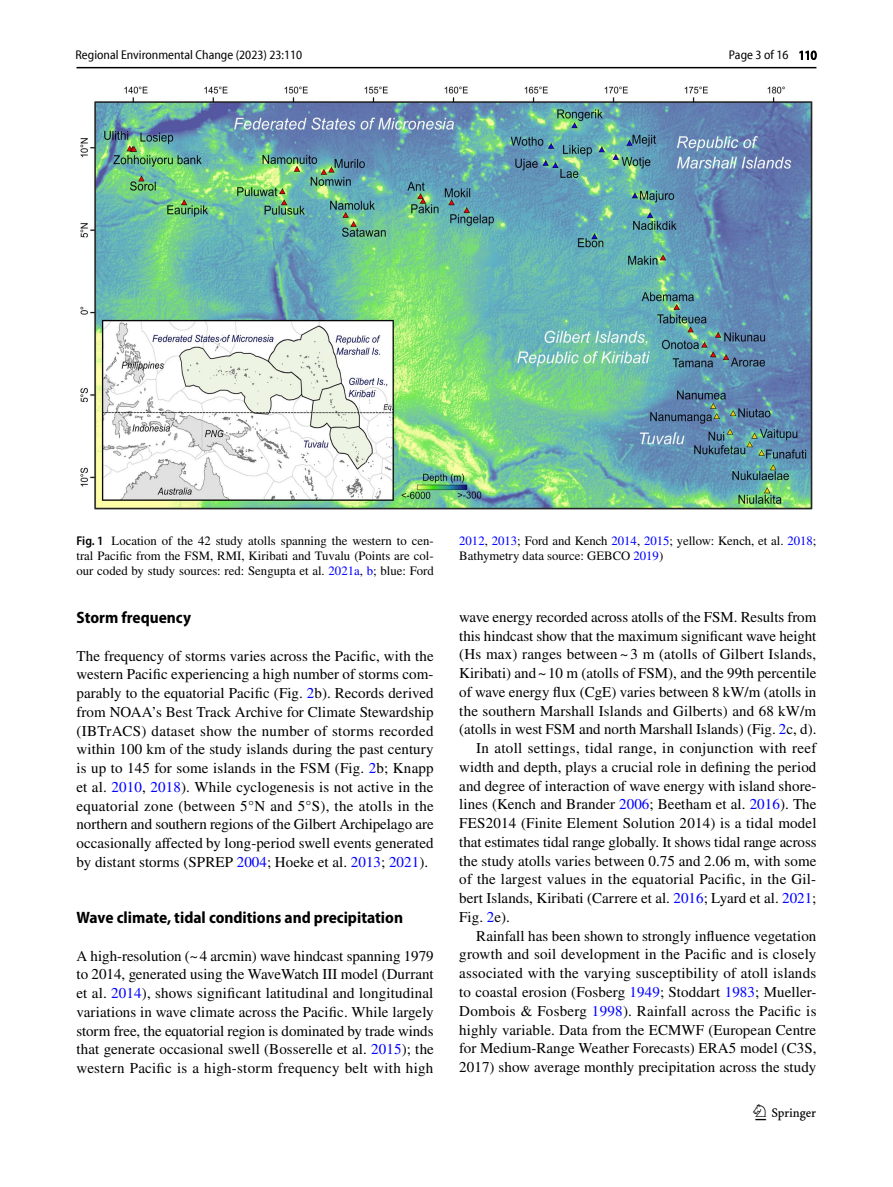
<style>
.page{position:relative;width:893px;height:1187px;background:#fff}
.page>*{position:absolute;margin:0;border:0;box-sizing:border-box;transform-origin:0 0}
.t1{font:22.5px "Springnew Regular 3";color:#000}
.t2{font:700 semi-condensed 16.5px "Myriad Pro";color:#000}
.t3{font:15px/18.8px "STIX";letter-spacing:.005em;color:#000;text-align:justify}
.t4{font:12.75px/15px "STIX";color:#000;text-align:justify}
.t5{font:semi-condensed 12.75px "Myriad Pro Unic";color:#000}
.s1{font-family:"Myriad Pro";font-weight:600;font-stretch:semi-condensed}
.s2{color:#00f}
</style>
<div class="page">
<hr style="left:77px;top:67px;width:739px;height:1px;background:#000">
<img style="left:81px;top:87px;width:731px;height:422px">
<p class="t5" style="left:76px;top:50px;width:228px">Regional Environmental Change (2023) 23:110</p>
<p class="t5" style="left:729px;top:50px;width:90px">Page 3 of 16 110</p>
<p class="t4" style="left:77px;top:533px;width:359px"><span class="s1">Fig. 1</span> Location of the 42 study atolls spanning the western to cen&shy;tral Pacific from the FSM, RMI, Kiribati and Tuvalu (Points are col&shy;our coded by study sources: red: Sengupta et al. <span class="s2">2021a</span>, <span class="s2">b</span>; blue: Ford</p>
<p class="t4" style="left:459px;top:533px;width:359px"><span class="s2">2012</span>, <span class="s2">2013</span>; Ford and Kench <span class="s2">2014</span>, <span class="s2">2015</span>; yellow: Kench, et al. <span class="s2">2018</span>;<br>Bathymetry data source: GEBCO <span class="s2">2019</span>)</p>
<p class="t2" style="left:77px;top:608px;width:116px">Storm frequency</p>
<p class="t3" style="left:77px;top:647px;width:359px">The frequency of storms varies across the Pacific, with the western Pacific experiencing a high number of storms com&shy;parably to the equatorial Pacific (Fig. <span class="s2">2</span>b). Records derived from NOAA’s Best Track Archive for Climate Stewardship (IBTrACS) dataset show the number of storms recorded within 100 km of the study islands during the past century is up to 145 for some islands in the FSM (Fig. <span class="s2">2</span>b; Knapp et al. <span class="s2">2010</span>, <span class="s2">2018</span>). While cyclogenesis is not active in the equatorial zone (between 5°N and 5°S), the atolls in the northern and southern regions of the Gilbert Archipelago are occasionally affected by long-period swell events generated by distant storms (SPREP <span class="s2">2004</span>; Hoeke et al. <span class="s2">2013</span>; <span class="s2">2021</span>).</p>
<p class="t2" style="left:77px;top:908px;width:328px">Wave climate, tidal conditions and precipitation</p>
<p class="t3" style="left:77px;top:947px;width:359px">A high-resolution (~4 arcmin) wave hindcast spanning 1979 to 2014, generated using the WaveWatch III model (Durrant et al. <span class="s2">2014</span>), shows significant latitudinal and longitudinal variations in wave climate across the Pacific. While largely storm free, the equatorial region is dominated by trade winds that generate occasional swell (Bosserelle et al. <span class="s2">2015</span>); the western Pacific is a high-storm frequency belt with high</p>
<p class="t3" style="left:459px;top:608px;width:359px">wave energy recorded across atolls of the FSM. Results from</p>
<p class="t3" style="left:459px;top:627px;width:359px">this hindcast show that the maximum significant wave height</p>
<p class="t3" style="left:459px;top:646px;width:359px">(Hs max) ranges between ~ 3 m (atolls of Gilbert Islands,</p>
<p class="t3" style="left:459px;top:664px;width:359px">Kiribati) and~10 m (atolls of FSM), and the 99th percentile</p>
<p class="t3" style="left:459px;top:683px;width:359px">of wave energy flux (CgE) varies between 8 kW/m (atolls in</p>
<p class="t3" style="left:459px;top:702px;width:358px">the southern Marshall Islands and Gilberts) and 68 kW/m</p>
<p class="t3" style="left:459px;top:721px;width:359px">(atolls in west FSM and north Marshall Islands) (Fig. <span class="s2">2</span>c, d).</p>
<p class="t3" style="left:476px;top:739px;width:342px">In atoll settings, tidal range, in conjunction with reef</p>
<p class="t3" style="left:459px;top:758px;width:359px">width and depth, plays a crucial role in defining the period</p>
<p class="t3" style="left:459px;top:777px;width:359px">and degree of interaction of wave energy with island shore-</p>
<p class="t3" style="left:459px;top:796px;width:359px">lines (Kench and Brander <span class="s2">2006</span>; Beetham et al. <span class="s2">2016</span>). The</p>
<p class="t3" style="left:459px;top:814px;width:359px">FES2014 (Finite Element Solution 2014) is a tidal model</p>
<p class="t3" style="left:459px;top:833px;width:359px">that estimates tidal range globally. It shows tidal range across</p>
<p class="t3" style="left:459px;top:852px;width:359px">the study atolls varies between 0.75 and 2.06 m, with some</p>
<p class="t3" style="left:459px;top:871px;width:358px">of the largest values in the equatorial Pacific, in the Gil-</p>
<p class="t3" style="left:459px;top:889px;width:359px">bert Islands, Kiribati (Carrere et al. <span class="s2">2016</span>; Lyard et al. <span class="s2">2021</span>;</p>
<p class="t3" style="left:459px;top:908px;width:52px">Fig. <span class="s2">2</span>e).</p>
<p class="t3" style="left:476px;top:927px;width:342px">Rainfall has been shown to strongly influence vegetation</p>
<p class="t3" style="left:459px;top:946px;width:359px">growth and soil development in the Pacific and is closely</p>
<p class="t3" style="left:459px;top:964px;width:358px">associated with the varying susceptibility of atoll islands</p>
<p class="t3" style="left:459px;top:983px;width:359px">to coastal erosion (Fosberg <span class="s2">1949</span>; Stoddart <span class="s2">1983</span>; Mueller-</p>
<p class="t3" style="left:459px;top:1002px;width:359px">Dombois &amp; Fosberg <span class="s2">1998</span>). Rainfall across the Pacific is</p>
<p class="t3" style="left:459px;top:1021px;width:359px">highly variable. Data from the ECMWF (European Centre</p>
<p class="t3" style="left:459px;top:1039px;width:359px">for Medium-Range Weather Forecasts) ERA5 model (C3S,</p>
<p class="t3" style="left:459px;top:1058px;width:359px">2017) show average monthly precipitation across the study</p>
<h1 class="t1" style="left:755px;top:1104px;width:62px">1 3</h1>
</div>
